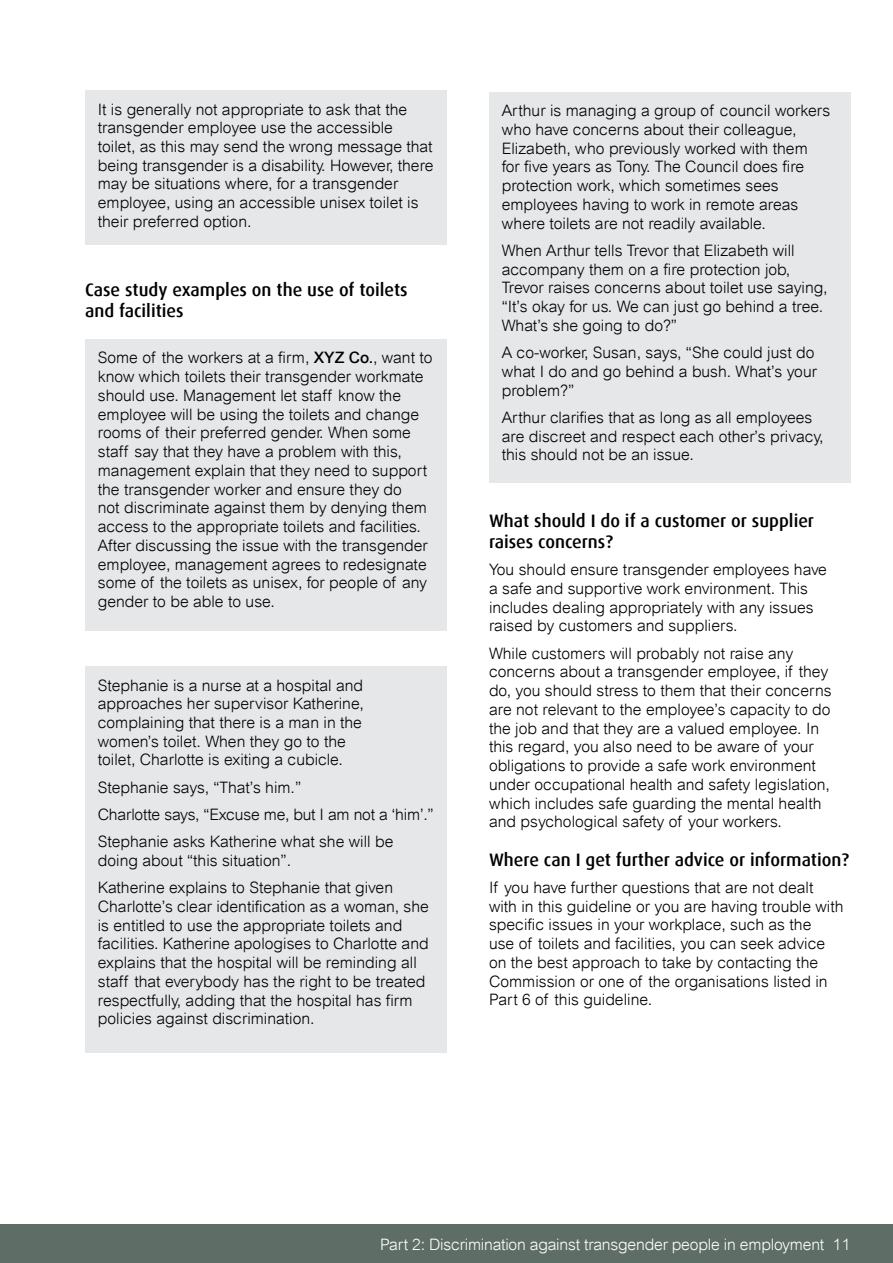
<style>
.page{position:relative;width:893px;height:1263px;background:#fff}
.page>*{position:absolute;margin:0;border:0;box-sizing:border-box;transform-origin:0 0}
.t1{font:500 18px/21px "Dax";color:#000}
.t2{font:300 15.75px/18.8px "Arial";color:#000}
.t3{font:300 15.75px "Arial";letter-spacing:-.015em;color:#fff}
.s1{font-weight:500}
</style>
<div class="page">
<div style="left:0;top:1225px;width:893px;height:38px;background:#5e6e66"></div>
<div style="left:85px;top:90px;width:361px;height:154px;background:#e6e7e8"></div>
<div style="left:85px;top:339px;width:361px;height:291px;background:#e6e7e8"></div>
<div style="left:85px;top:666px;width:361px;height:386px;background:#e6e7e8"></div>
<div style="left:489px;top:92px;width:361px;height:391px;background:#e6e7e8"></div>
<p class="t2" style="left:98px;top:100px;width:337px">It is generally not appropriate to ask that the transgender employee use the accessible toilet, as this may send the wrong message that being transgender is a disability. However, there may be situations where, for a transgender employee, using an accessible unisex toilet is their preferred option.</p>
<p class="t1" style="left:85px;top:279px;width:324px">Case study examples on the use of toilets and facilities</p>
<p class="t2" style="left:98px;top:348px;width:336px">Some of the workers at a firm, <span class="s1">XYZ Co.</span>, want to know which toilets their transgender workmate should use. Management let staff know the employee will be using the toilets and change rooms of their preferred gender. When some staff say that they have a problem with this, management explain that they need to support the transgender worker and ensure they do<br>not discriminate against them by denying them access to the appropriate toilets and facilities.<br>After discussing the issue with the transgender employee, management agrees to redesignate some of the toilets as unisex, for people of any gender to be able to use.</p>
<p class="t2" style="left:98px;top:676px;width:268px">Stephanie is a nurse at a hospital and approaches her supervisor Katherine, complaining that there is a man in the women’s toilet. When they go to the toilet, Charlotte is exiting a cubicle.</p>
<p class="t2" style="left:98px;top:773px;width:337px;line-height:27.3px">Stephanie says, “That’s him.”<br>Charlotte says, “Excuse me, but I am not a ‘him’.”<br>Stephanie asks Katherine what she will be</p>
<p class="t2" style="left:98px;top:847px;width:297px;line-height:27.3px">doing about “this situation”.<br>Katherine explains to Stephanie that given</p>
<p class="t2" style="left:98px;top:897px;width:333px">Charlotte’s clear identification as a woman, she is entitled to use the appropriate toilets and facilities. Katherine apologises to Charlotte and explains that the hospital will be reminding all staff that everybody has the right to be treated respectfully, adding that the hospital has firm policies against discrimination.</p>
<p class="t2" style="left:502px;top:101px;width:330px">Arthur is managing a group of council workers who have concerns about their colleague, Elizabeth, who previously worked with them<br>for five years as Tony. The Council does fire protection work, which sometimes sees employees having to work in remote areas where toilets are not readily available.</p>
<p class="t2" style="left:502px;top:241px;width:327px">When Arthur tells Trevor that Elizabeth will accompany them on a fire protection job, Trevor raises concerns about toilet use saying, “It’s okay for us. We can just go behind a tree.<br>What’s she going to do?”</p>
<p class="t2" style="left:502px;top:343px;width:317px">A co-worker, Susan, says, “She could just do what I do and go behind a bush. What’s your problem?”</p>
<p class="t2" style="left:502px;top:408px;width:323px">Arthur clarifies that as long as all employees are discreet and respect each other’s privacy, this should not be an issue.</p>
<p class="t1" style="left:489px;top:510px;width:327px">What should I do if a customer or supplier raises concerns?</p>
<p class="t2" style="left:489px;top:560px;width:340px">You should ensure transgender employees have a safe and supportive work environment. This includes dealing appropriately with any issues raised by customers and suppliers.</p>
<p class="t2" style="left:489px;top:644px;width:344px">While customers will probably not raise any concerns about a transgender employee, if they do, you should stress to them that their concerns are not relevant to the employee’s capacity to do the job and that they are a valued employee. In this regard, you also need to be aware of your obligations to provide a safe work environment under occupational health and safety legislation, which includes safe guarding the mental health and psychological safety of your workers.</p>
<p class="t1" style="left:489px;top:849px;width:361px">Where can I get further advice or information?</p>
<p class="t2" style="left:489px;top:878px;width:356px">If you have further questions that are not dealt with in this guideline or you are having trouble with specific issues in your workplace, such as the<br>use of toilets and facilities, you can seek advice on the best approach to take by contacting the Commission or one of the organisations listed in Part 6 of this guideline.</p>
<p class="t3" style="left:380px;top:1235px;width:472px">Part 2: Discrimination against transgender people in employment 11</p>
</div>
